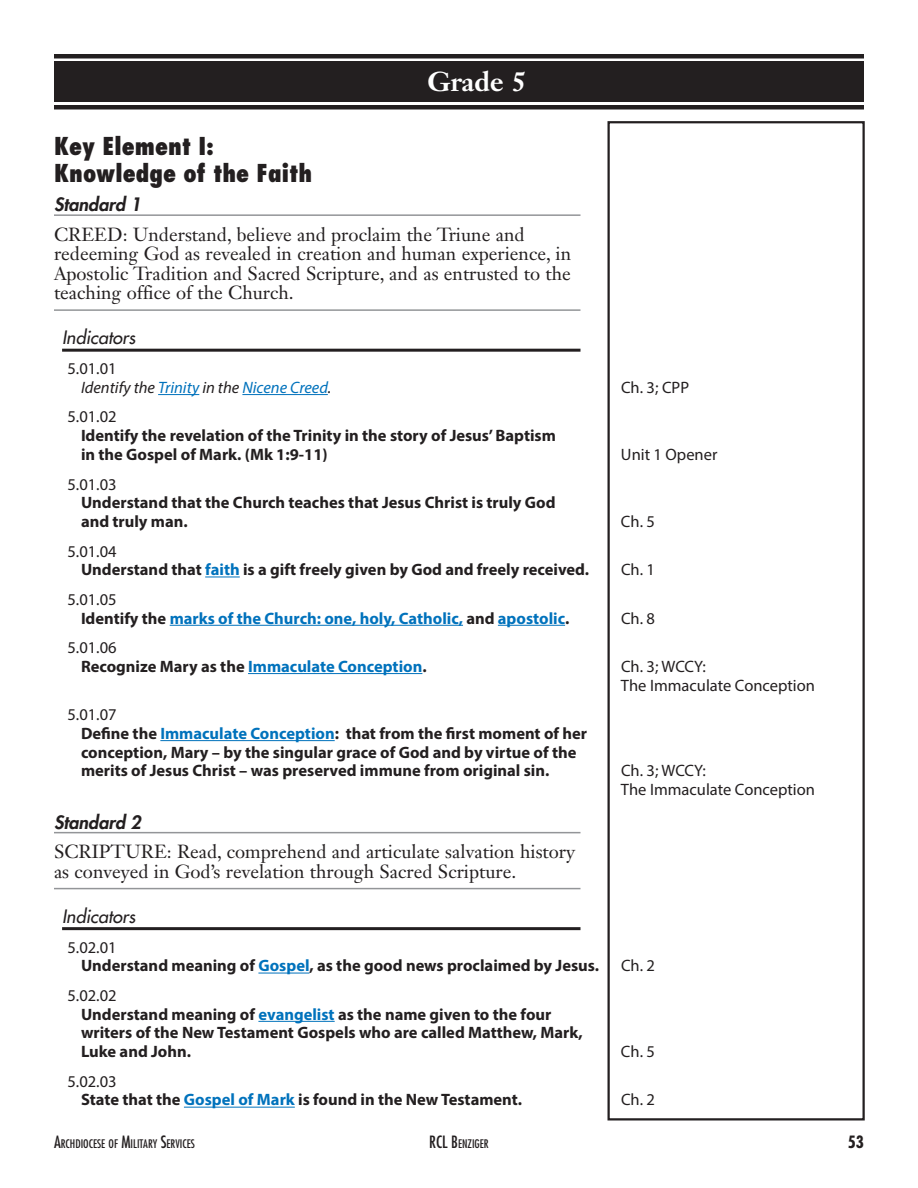
<style>
.page{position:relative;width:918px;height:1188px;background:#fff}
.page>*{position:absolute;margin:0;border:0;box-sizing:border-box;transform-origin:0 0}
.Heading_blk_bar{font:700 27px "Janson Text LT Std";color:#fff}
.Key_Element{font:800 condensed 24px/27px "Futura Std";color:#231f20}
.Creed{font:18.75px/19.5px "Janson Text LT Std";color:#231f20}
.Indicators{font:italic 500 18px "Futura Std";color:#231f20}
.Standard_I{font:italic 800 18px "Futura Std";color:#231f20}
.Corr_Military_Servic{font:700 16.5px/18.8px "Myriad Pro";color:#231f20}
.Corr_Military_Servic-2{font:16.5px/18.8px "Myriad Pro";color:#231f20}
.Corr_Military_Servic-3{font:700 16.5px "Myriad Pro";color:#0072bc}
.Corr_PK_01_01{font:16.5px "Myriad Pro";color:#231f20}
.Corr_Military_Servic-4{font:italic 16.5px "Myriad Pro";color:#0072bc}
.t1{font:700 condensed 16.5px "Futura Std";color:#231f20}
.t2{font:condensed 11.55px "Futura Std";color:#231f20}
.s1{color:#231f20}
.s2{color:#0072bc}
.s3{font-size:16.5px}
</style>
<div class="page">
<div style="left:54px;top:105px;width:810px;height:5px;background:#231f20"></div>
<div style="left:54px;top:54px;width:810px;height:5px;background:#231f20"></div>
<div style="left:608px;top:121px;width:257px;height:999px;border:2px solid #231f20"></div>
<div style="left:54px;top:62px;width:810px;height:40px;background:#231f20"></div>
<hr style="left:54px;top:214px;width:526px;height:2px;background:#939598">
<hr style="left:54px;top:309px;width:526px;height:2px;background:#939598">
<hr style="left:62px;top:349px;width:519px;height:3px;background:#231f20">
<hr style="left:158px;top:394px;width:41px;height:1px;background:#0072bc">
<hr style="left:242px;top:394px;width:86px;height:1px;background:#0072bc">
<hr style="left:205px;top:577px;width:35px;height:1px;background:#0072bc">
<hr style="left:170px;top:625px;width:293px;height:1px;background:#0072bc">
<hr style="left:498px;top:625px;width:67px;height:1px;background:#0072bc">
<hr style="left:248px;top:673px;width:174px;height:1px;background:#0072bc">
<hr style="left:160px;top:740px;width:175px;height:1px;background:#0072bc">
<hr style="left:54px;top:832px;width:526px;height:1px;background:#939598">
<hr style="left:54px;top:888px;width:526px;height:1px;background:#939598">
<hr style="left:62px;top:927px;width:519px;height:3px;background:#231f20">
<hr style="left:258px;top:973px;width:51px;height:1px;background:#0072bc">
<hr style="left:258px;top:1021px;width:77px;height:1px;background:#0072bc">
<hr style="left:184px;top:1107px;width:111px;height:1px;background:#0072bc">
<h1 class="Heading_blk_bar" style="left:394px;top:64px;width:168px">Kindergarten</h1>
<p class="Heading_blk_bar" style="left:428px;top:64px;width:100px">Grade 5</p>
<p class="Key_Element" style="left:54px;top:132px;width:260px">Key Element I:<br>Knowledge of the Faith</p>
<p class="Standard_I" style="left:54px;top:193px;width:89px">Standard 1</p>
<p class="Creed" style="left:54px;top:224px;width:519px">CREED: Understand, believe and proclaim the Triune and redeeming God as revealed in creation and human experience, in Apostolic Tradition and Sacred Scripture, and as entrusted to the teaching office of the Church.</p>
<p class="Indicators" style="left:62px;top:326px;width:75px">Indicators</p>
<p class="Corr_PK_01_01" style="left:68px;top:358px;width:51px">5.01.01</p>
<p class="Corr_Military_Servic-4" style="left:81px;top:377px;width:252px"><span class="s1">Identify the</span> Trinity <span class="s1">in the</span> Nicene Creed<span class="s1">.</span></p>
<p class="Corr_Military_Servic-2" style="left:621px;top:378px;width:70px">Ch. 3; CPP</p>
<p class="Corr_PK_01_01" style="left:68px;top:407px;width:51px">5.01.02</p>
<p class="Corr_Military_Servic" style="left:81px;top:426px;width:476px">Identify the revelation of the Trinity in the story of Jesus’ Baptism in the Gospel of Mark. (Mk 1:9-11)</p>
<p class="Corr_Military_Servic-2" style="left:621px;top:445px;width:98px">Unit 1 Opener</p>
<p class="Corr_PK_01_01" style="left:68px;top:474px;width:51px">5.01.03</p>
<p class="Corr_Military_Servic" style="left:81px;top:493px;width:476px">Understand that the Church teaches that Jesus Christ is truly God and truly man.</p>
<p class="Corr_Military_Servic-2" style="left:621px;top:512px;width:36px">Ch. 5</p>
<p class="Corr_PK_01_01" style="left:68px;top:541px;width:51px">5.01.04</p>
<p class="Corr_Military_Servic" style="left:81px;top:560px;width:510px">Understand that <span class="s2">faith</span> is a gift freely given by God and freely received.</p>
<p class="Corr_Military_Servic-2" style="left:621px;top:560px;width:36px">Ch. 1</p>
<p class="Corr_PK_01_01" style="left:68px;top:589px;width:51px">5.01.05</p>
<p class="Corr_Military_Servic-3" style="left:81px;top:607px;width:490px"><span class="s1">Identify the</span> marks of the Church: one, holy, Catholic, <span class="s1">and</span> apostolic<span class="s1">.</span></p>
<p class="Corr_Military_Servic-2" style="left:621px;top:608px;width:36px">Ch. 8</p>
<p class="Corr_PK_01_01" style="left:68px;top:637px;width:51px">5.01.06</p>
<p class="Corr_Military_Servic-3" style="left:81px;top:656px;width:347px"><span class="s1">Recognize Mary as the</span> Immaculate Conception<span class="s1">.</span></p>
<p class="Corr_Military_Servic-2" style="left:621px;top:657px;width:196px">Ch. 3; WCCY:<br>The Immaculate Conception</p>
<p class="Corr_PK_01_01" style="left:68px;top:705px;width:51px">5.01.07</p>
<p class="Corr_Military_Servic" style="left:81px;top:724px;width:508px">Define the <span class="s2">Immaculate Conception</span>: that from the first moment of her conception, Mary – by the singular grace of God and by virtue of the merits of Jesus Christ – was preserved immune from original sin.</p>
<p class="Corr_Military_Servic-2" style="left:621px;top:761px;width:196px">Ch. 3; WCCY:<br>The Immaculate Conception</p>
<p class="Standard_I" style="left:54px;top:810px;width:89px">Standard 2</p>
<p class="Creed" style="left:54px;top:842px;width:523px">SCRIPTURE: Read, comprehend and articulate salvation history as conveyed in God’s revelation through Sacred Scripture.</p>
<p class="Indicators" style="left:62px;top:905px;width:75px">Indicators</p>
<p class="Corr_PK_01_01" style="left:68px;top:937px;width:51px">5.02.01</p>
<p class="Corr_Military_Servic" style="left:81px;top:956px;width:520px">Understand meaning of <span class="s2">Gospel</span>, as the good news proclaimed by Jesus.</p>
<p class="Corr_Military_Servic-2" style="left:621px;top:956px;width:36px">Ch. 2</p>
<p class="Corr_PK_01_01" style="left:68px;top:985px;width:51px">5.02.02</p>
<p class="Corr_Military_Servic" style="left:81px;top:1004px;width:503px">Understand meaning of <span class="s2">evangelist</span> as the name given to the four writers of the New Testament Gospels who are called Matthew, Mark,<br>Luke and John.</p>
<p class="Corr_Military_Servic-2" style="left:621px;top:1042px;width:36px">Ch. 5</p>
<p class="Corr_PK_01_01" style="left:68px;top:1071px;width:51px">5.02.03</p>
<p class="Corr_Military_Servic" style="left:81px;top:1090px;width:443px">State that the <span class="s2">Gospel of Mark</span> is found in the New Testament.</p>
<p class="Corr_Military_Servic-2" style="left:621px;top:1090px;width:36px">Ch. 2</p>
<p class="t2" style="left:54px;top:1136px;width:142px"><span class="s3">A</span>RCHDIOCESE OF <span class="s3">M</span>ILITARY <span class="s3">S</span>ERVICES</p>
<p class="t2" style="left:429px;top:1136px;width:61px"><span class="s3">RCL B</span>ENZIGER</p>
<p class="t1" style="left:848px;top:1131px;width:18px">53</p>
</div>
